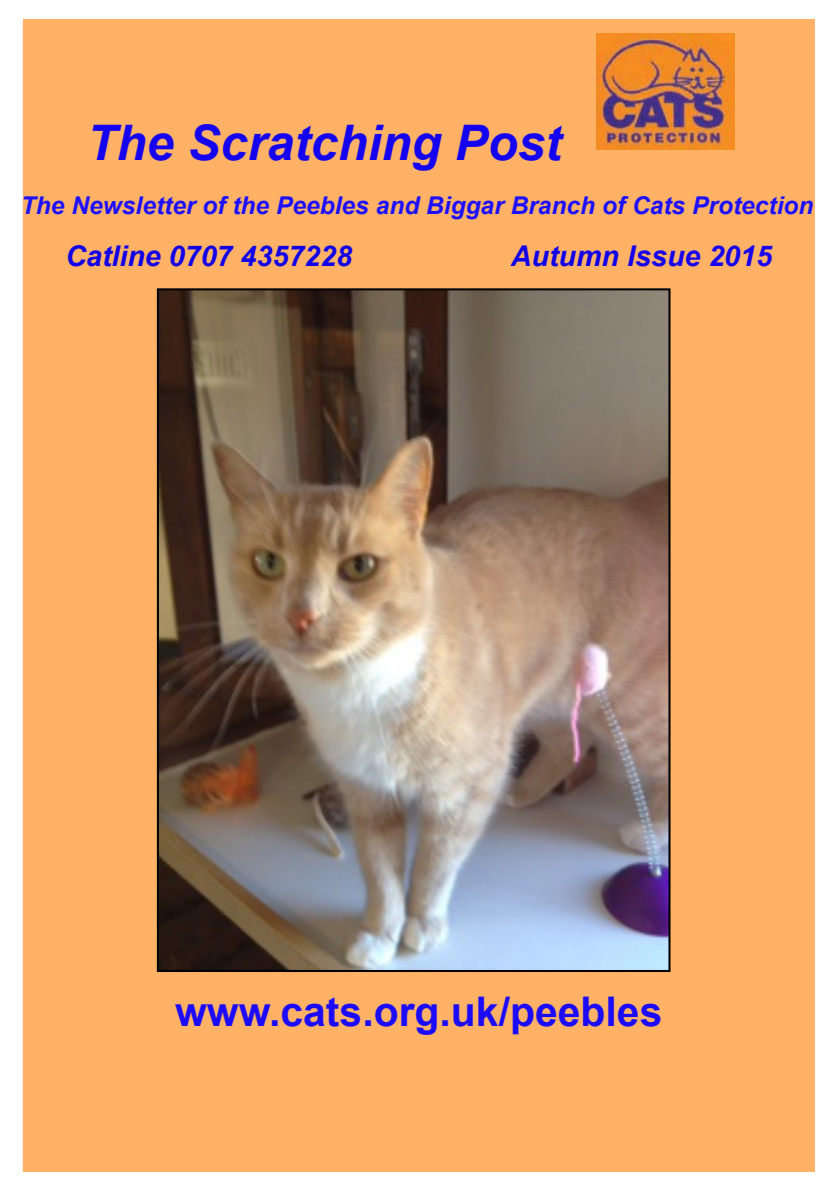
<style>
.page{position:relative;width:840px;height:1191px;background:#fff}
.page>*{position:absolute;margin:0;border:0;box-sizing:border-box;transform-origin:0 0}
.t1{font:italic 700 49px "Arial";color:#1502ef}
.t2{font:700 40.8px "Arial";color:#1b0bf9}
.t3{font:italic 700 28.6px "Arial";color:#1100e7}
.t4{font:italic 700 28.6px "Arial";color:#1600ed}
.t5{font:italic 700 24.6px "Arial";color:#1c10ff}
.s1{color:#1100e7}
</style>
<div class="page">
<div style="left:24px;top:20px;width:789px;height:1150px;background:#ffb266"></div>
<img style="left:596px;top:33px;width:138px;height:116px">
<img style="left:160px;top:291px;width:507px;height:678px">
<div style="left:157px;top:288px;width:513px;height:684px;border:2px solid #000"></div>
<h1 class="t1" style="left:87px;top:110px;width:476px">The Scratching Post</h1>
<p class="t5" style="left:21px;top:189px;width:793px">The Newsletter of the Peebles and Biggar Branch of Cats Protection</p>
<p class="t3" style="left:65px;top:237px;width:288px">Catline 0707 4357228</p>
<p class="t4" style="left:510px;top:237px;width:263px"><span class="s1">Autumn</span> Issue 2015</p>
<h2 class="t2" style="left:175px;top:984px;width:488px">www.cats.org.uk/peebles</h2>
</div>
